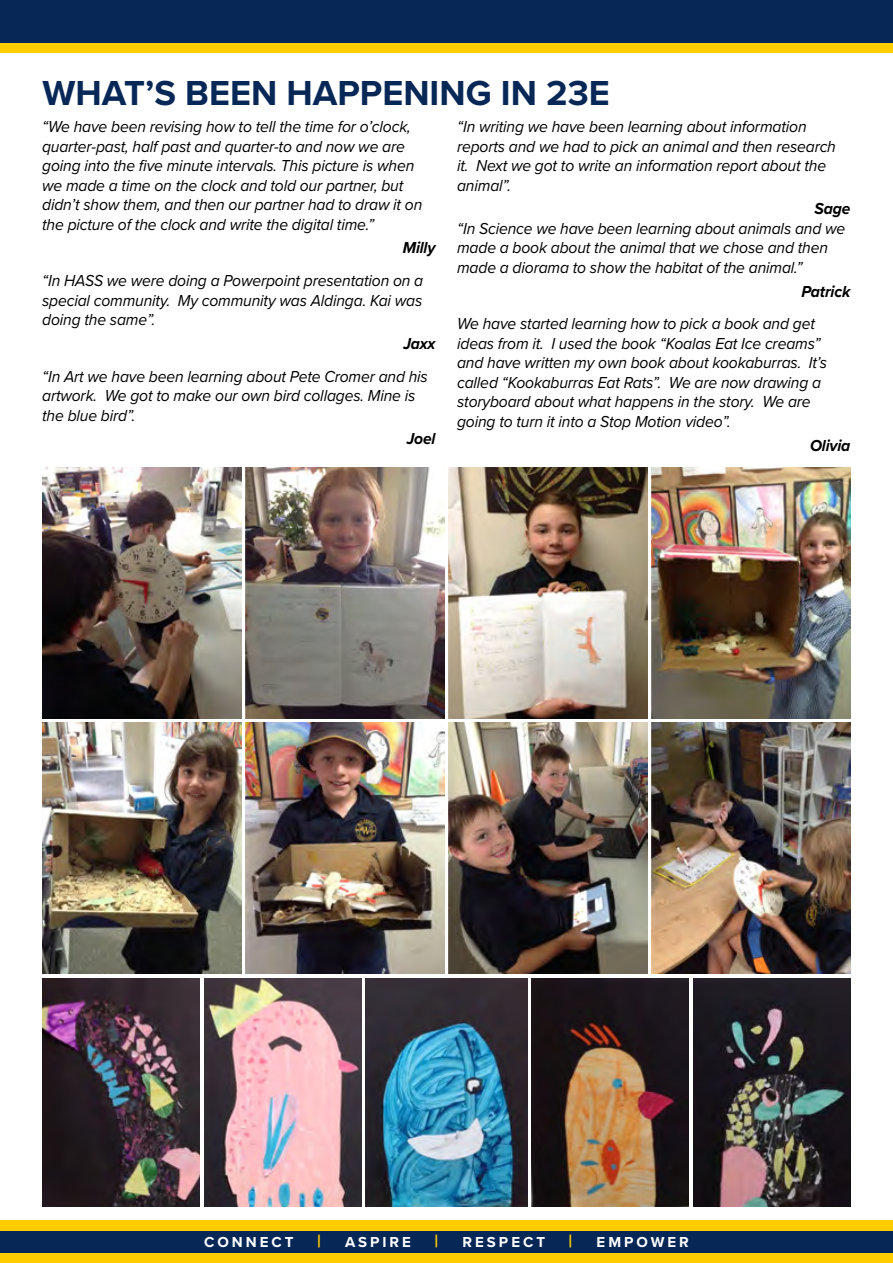
<style>
.page{position:relative;width:893px;height:1263px;background:#fff}
.page>*{position:absolute;margin:0;border:0;box-sizing:border-box;transform-origin:0 0}
.t1{font:700 36px "Proxima Nova";color:#072756}
.t2{font:700 18px "Proxima Nova";color:#fc0}
.t3{font:italic 16.5px/19.5px "Proxima Nova";letter-spacing:-.01em;color:#000;scale:.95 1}
.t4{font:italic 700 16.5px "Proxima Nova";letter-spacing:-.01em;color:#000;scale:.95 1}
.t5{font:700 15px "Proxima Nova";letter-spacing:.2em;color:#fff}
</style>
<div class="page">
<div style="left:0;top:0;width:893px;height:53px;background:#fc0"></div>
<div style="left:0;top:0;width:893px;height:43px;background:#072756"></div>
<div style="left:0;top:1220px;width:893px;height:43px;background:#fc0"></div>
<div style="left:0;top:1231px;width:893px;height:21px;background:#072756"></div>
<img style="left:366px;top:978px;width:161px;height:229px">
<img style="left:204px;top:978px;width:157px;height:229px">
<img style="left:693px;top:978px;width:157px;height:229px">
<img style="left:43px;top:978px;width:157px;height:229px">
<img style="left:531px;top:978px;width:158px;height:229px">
<img style="left:43px;top:468px;width:198px;height:251px">
<img style="left:246px;top:468px;width:198px;height:251px">
<img style="left:449px;top:468px;width:198px;height:251px">
<img style="left:652px;top:468px;width:198px;height:251px">
<img style="left:43px;top:723px;width:198px;height:251px">
<img style="left:246px;top:723px;width:198px;height:251px">
<img style="left:449px;top:723px;width:198px;height:251px">
<img style="left:652px;top:723px;width:198px;height:251px">
<h1 class="t1" style="left:43px;top:66px;width:569px">WHAT’S BEEN HAPPENING IN 23E</h1>
<p class="t3" style="left:457px;top:116px;width:400px">“In writing we have been learning about information reports and we had to pick an animal and then research it. Next we got to write an information report about the animal”.</p>
<p class="t4" style="left:814px;top:197px;width:39px">Sage</p>
<p class="t3" style="left:457px;top:218px;width:410px">“In Science we have been learning about animals and we made a book about the animal that we chose and then made a diorama to show the habitat of the animal.”</p>
<p class="t4" style="left:802px;top:279px;width:53px">Patrick</p>
<p class="t3" style="left:457px;top:313px;width:391px">We have started learning how to pick a book and get ideas from it. I used the book “Koalas Eat Ice creams” and have written my own book about kookaburras. It’s called “Kookaburras Eat Rats”. We are now drawing a storyboard about what happens in the story. We are going to turn it into a Stop Motion video”.</p>
<p class="t4" style="left:810px;top:433px;width:44px">Olivia</p>
<p class="t3" style="left:42px;top:116px;width:402px">“We have been revising how to tell the time for o’clock, quarter-past, half past and quarter-to and now we are going into the five minute intervals. This picture is when we made a time on the clock and told our partner, but didn’t show them, and then our partner had to draw it on the picture of the clock and write the digital time.”</p>
<p class="t4" style="left:403px;top:236px;width:36px">Milly</p>
<p class="t3" style="left:42px;top:270px;width:403px;text-align:justify">“In HASS we were doing a Powerpoint presentation on a special community. My community was Aldinga. Kai was doing the same”.</p>
<p class="t4" style="left:403px;top:331px;width:35px">Jaxx</p>
<p class="t3" style="left:42px;top:366px;width:408px">“In Art we have been learning about Pete Cromer and his artwork. We got to make our own bird collages. Mine is the blue bird”.</p>
<p class="t4" style="left:407px;top:427px;width:32px">Joel</p>
<p class="t5" style="left:204px;top:1231px;width:91px">CONNECT</p>
<p class="t2" style="left:317px;top:1228px;width:5px">|</p>
<p class="t5" style="left:345px;top:1231px;width:68px">ASPIRE</p>
<p class="t2" style="left:435px;top:1228px;width:5px">|</p>
<p class="t5" style="left:463px;top:1231px;width:84px">RESPECT</p>
<p class="t2" style="left:569px;top:1228px;width:5px">|</p>
<p class="t5" style="left:597px;top:1231px;width:94px">EMPOWER</p>
</div>
